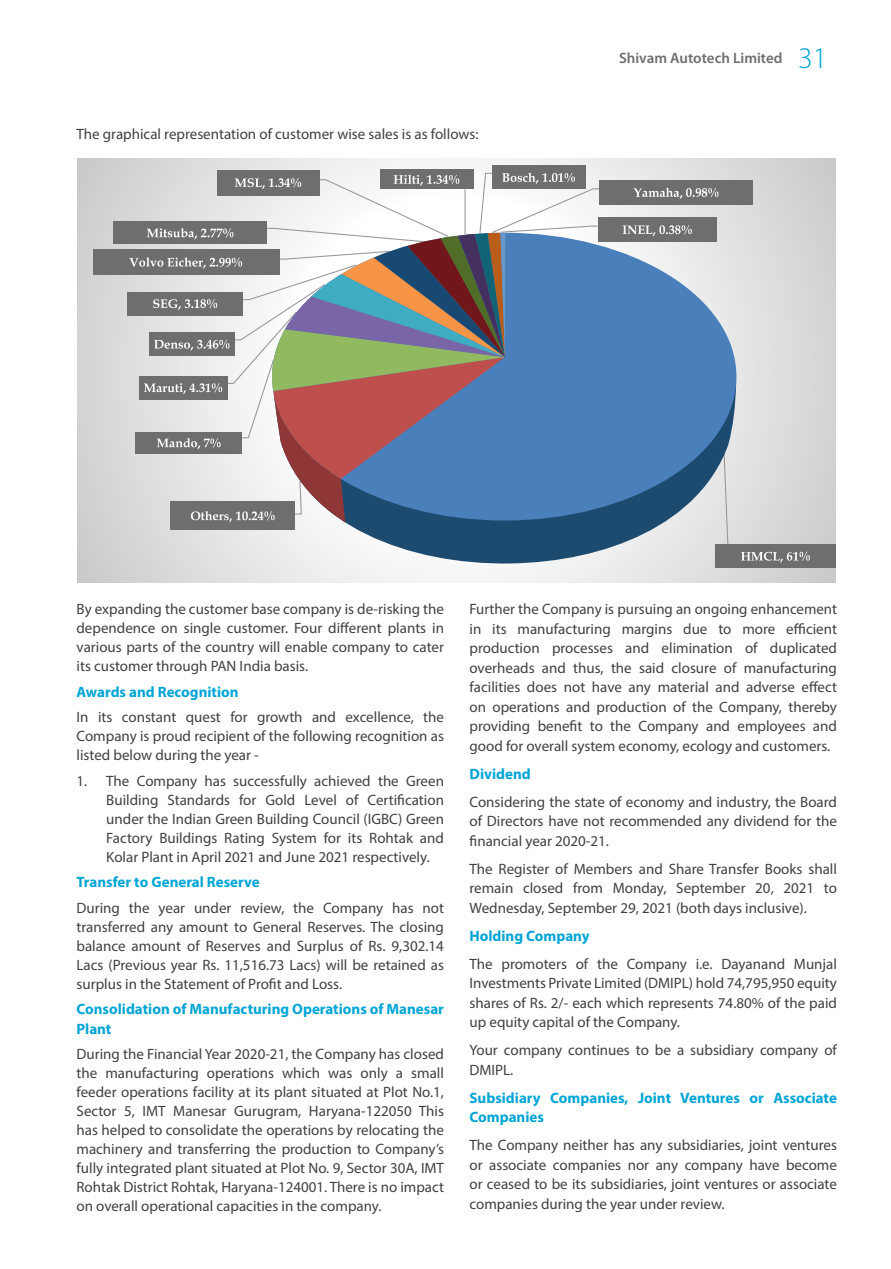
<style>
.page{position:relative;width:891px;height:1269px;background:#fff}
.page>*{position:absolute;margin:0;border:0;box-sizing:border-box;transform-origin:0 0}
.t1{font:15px/19px "Myriad Pro";color:#414042;text-align:justify}
.t2{font:700 15px/19px "Myriad Pro";color:#00a5d6}
.t3{font:600 15px "Myriad Pro";color:#6d6e71}
.s1{font-weight:300;font-size:30px;color:#00a5d6}
</style>
<div class="page">
<svg style="left:78px;top:158px;width:758px;height:424px;background:#dbdcde"></svg>
<div style="left:715px;top:544px;width:120px;height:24px;background:#6d6e70"></div>
<svg style="left:741px;top:552px;width:69px;height:11px"></svg>
<div style="left:170px;top:502px;width:125px;height:28px;background:#6d6e70"></div>
<div style="left:93px;top:249px;width:186px;height:26px;background:#6d6e70"></div>
<div style="left:113px;top:222px;width:154px;height:22px;background:#6d6e70"></div>
<div style="left:217px;top:170px;width:103px;height:26px;background:#6d6e70"></div>
<div style="left:380px;top:169px;width:93px;height:20px;background:#6d6e70"></div>
<div style="left:492px;top:166px;width:93px;height:23px;background:#6d6e70"></div>
<div style="left:599px;top:180px;width:154px;height:25px;background:#6d6e70"></div>
<svg style="left:634px;top:188px;width:85px;height:11px"></svg>
<div style="left:598px;top:217px;width:119px;height:25px;background:#6d6e70"></div>
<svg style="left:623px;top:225px;width:69px;height:11px"></svg>
<svg style="left:274px;top:386px;width:462px;height:179px"></svg>
<div style="left:272px;top:233px;width:464px;height:288px;background:#4980bc;border-radius:50%"></div>
<svg style="left:129px;top:172px;width:471px;height:355px"></svg>
<p class="t1" style="left:77px;top:124px;width:403px">The graphical representation of customer wise sales is as follows:</p>
<p class="t3" style="left:619px;top:49px;width:210px">Shivam Autotech Limited <span class="s1">31</span></p>
<p class="t1" style="left:77px;top:599px;width:369px">By expanding the customer base company is de-risking the dependence on single customer. Four different plants in various parts of the country will enable company to cater its customer through PAN India basis.</p>
<p class="t2" style="left:77px;top:682px;width:164px">Awards and Recognition</p>
<p class="t1" style="left:77px;top:707px;width:369px">In its constant quest for growth and excellence, the Company is proud recipient of the following recognition as listed below during the year -</p>
<p class="t1" style="left:106px;top:771px;width:339px;text-indent:-30px">1. The Company has successfully achieved the Green Building Standards for Gold Level of Certification under the Indian Green Building Council (IGBC) Green Factory Buildings Rating System for its Rohtak and Kolar Plant in April 2021 and June 2021 respectively.</p>
<p class="t2" style="left:77px;top:872px;width:185px">Transfer to General Reserve</p>
<p class="t1" style="left:77px;top:898px;width:369px">During the year under review, the Company has not transferred any amount to General Reserves. The closing balance amount of Reserves and Surplus of Rs. 9,302.14<br>Lacs (Previous year Rs. 11,516.73 Lacs) will be retained as surplus in the Statement of Profit and Loss.</p>
<p class="t2" style="left:77px;top:999px;width:369px">Consolidation of Manufacturing Operations of Manesar<br>Plant</p>
<p class="t1" style="left:77px;top:1044px;width:369px">During the Financial Year 2020-21, the Company has closed the manufacturing operations which was only a small feeder operations facility at its plant situated at Plot No.1, Sector 5, IMT Manesar Gurugram, Haryana-122050 This has helped to consolidate the operations by relocating the machinery and transferring the production to Company’s fully integrated plant situated at Plot No. 9, Sector 30A, IMT Rohtak District Rohtak, Haryana-124001. There is no impact on overall operational capacities in the company.</p>
<p class="t1" style="left:470px;top:599px;width:369px;line-height:19.5px">Further the Company is pursuing an ongoing enhancement in its manufacturing margins due to more efficient production processes and elimination of duplicated overheads and thus, the said closure of manufacturing facilities does not have any material and adverse effect on operations and production of the Company, thereby providing benefit to the Company and employees and good for overall system economy, ecology and customers.</p>
<p class="t2" style="left:470px;top:764px;width:63px">Dividend</p>
<p class="t1" style="left:470px;top:792px;width:369px;line-height:19.5px">Considering the state of economy and industry, the Board of Directors have not recommended any dividend for the financial year 2020-21.</p>
<p class="t1" style="left:470px;top:859px;width:369px;line-height:19.5px">The Register of Members and Share Transfer Books shall remain closed from Monday, September 20, 2021 to Wednesday, September 29, 2021 (both days inclusive).</p>
<p class="t2" style="left:470px;top:926px;width:122px">Holding Company</p>
<p class="t1" style="left:470px;top:954px;width:369px;line-height:19.5px">The promoters of the Company i.e. Dayanand Munjal Investments Private Limited (DMIPL) hold 74,795,950 equity shares of Rs. 2/- each which represents 74.80% of the paid up equity capital of the Company.</p>
<p class="t1" style="left:470px;top:1040px;width:369px;line-height:19.5px">Your company continues to be a subsidiary company of<br>DMIPL.</p>
<p class="t2" style="left:470px;top:1088px;width:369px;line-height:19.5px">Subsidiary Companies, Joint Ventures or Associate<br>Companies</p>
<p class="t1" style="left:470px;top:1135px;width:369px;line-height:19.5px">The Company neither has any subsidiaries, joint ventures or associate companies nor any company have become or ceased to be its subsidiaries, joint ventures or associate companies during the year under review.</p>
</div>
